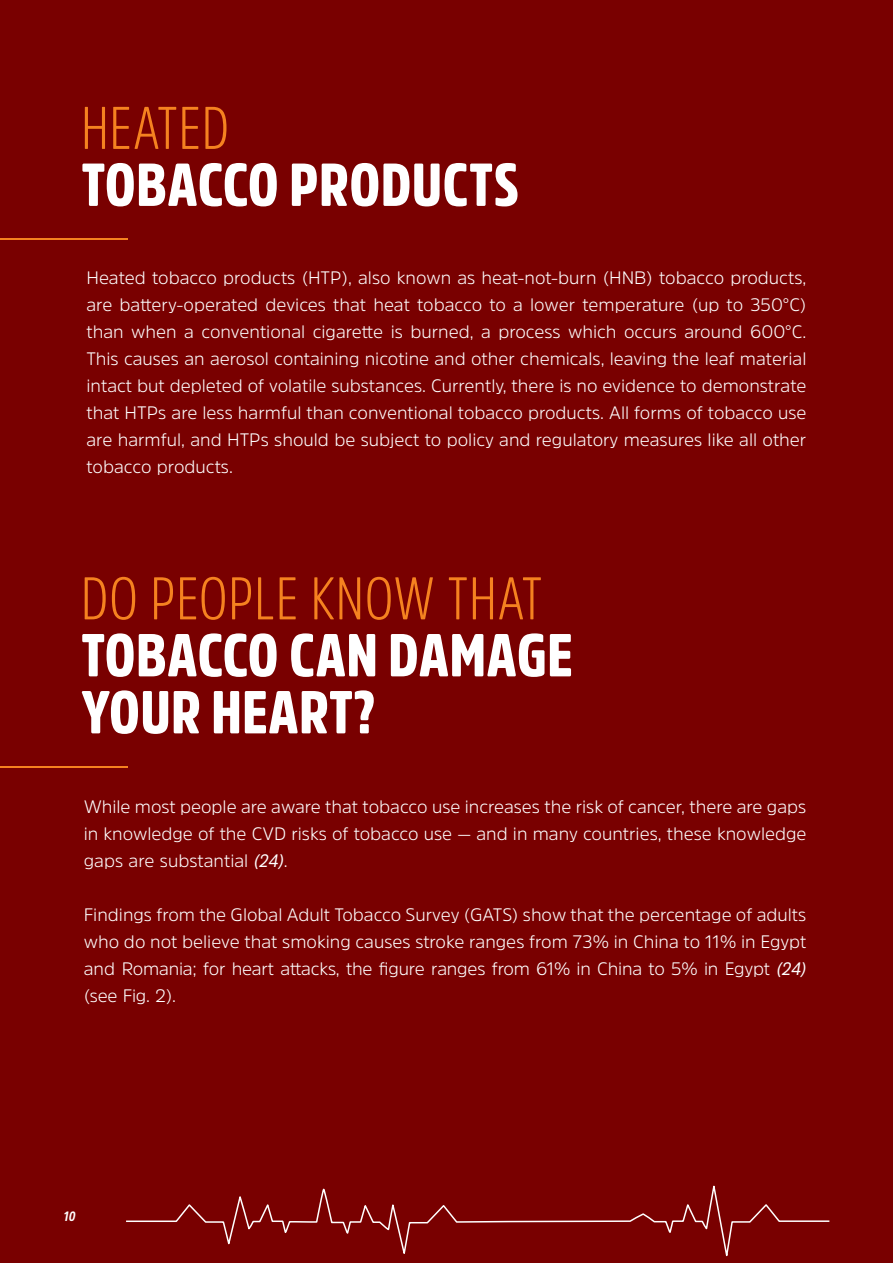
<style>
.page{position:relative;width:893px;height:1263px;background:#790000}
.page>*{position:absolute;margin:0;border:0;box-sizing:border-box;transform-origin:0 0}
.t1{font:900 60px/57px "Amsi Pro Cond";letter-spacing:.01em;color:#fff}
.t2{font:300 60px "Amsi Pro Cond";letter-spacing:.02em;color:#f58220}
.t3{font:300 18px/27px "Amsi Pro";color:#fff;text-align:justify}
.t4{font:italic 700 13.5px "Amsi Pro Cond";color:#fff}
.s1{font-family:"Amsi Pro Narw";font-weight:400;font-style:italic}
</style>
<div class="page">
<hr style="left:0;top:766px;width:128px;height:2px;background:#f58220">
<hr style="left:0;top:238px;width:128px;height:1px;background:#f58220">
<svg style="left:126px;top:1185px;width:704px;height:72px"></svg>
<h1 class="t2" style="left:81px;top:87px;width:149px">HEATED</h1>
<h1 class="t1" style="left:81px;top:155px;width:439px">TOBACCO PRODUCTS</h1>
<p class="t3" style="left:87px;top:264px;width:721px">Heated tobacco products (HTP), also known as heat-not-burn (HNB) tobacco products, are battery-operated devices that heat tobacco to a lower temperature (up to 350°C) than when a conventional cigarette is burned, a process which occurs around 600°C.<br>This causes an aerosol containing nicotine and other chemicals, leaving the leaf material intact but depleted of volatile substances. Currently, there is no evidence to demonstrate that HTPs are less harmful than conventional tobacco products. All forms of tobacco use are harmful, and HTPs should be subject to policy and regulatory measures like all other tobacco products.</p>
<h1 class="t2" style="left:81px;top:557px;width:463px">DO PEOPLE KNOW THAT</h1>
<h1 class="t1" style="left:81px;top:625px;width:493px">TOBACCO CAN DAMAGE<br>YOUR HEART?</h1>
<p class="t3" style="left:84px;top:793px;width:724px">While most people are aware that tobacco use increases the risk of cancer, there are gaps in knowledge of the CVD risks of tobacco use — and in many countries, these knowledge gaps are substantial <span class="s1">(24)</span>.</p>
<p class="t3" style="left:84px;top:901px;width:724px">Findings from the Global Adult Tobacco Survey (GATS) show that the percentage of adults who do not believe that smoking causes stroke ranges from 73% in China to 11% in Egypt and Romania; for heart attacks, the figure ranges from 61% in China to 5% in Egypt <span class="s1">(24) </span>(see Fig. 2).</p>
<p class="t4" style="left:64px;top:1207px;width:13px">10</p>
</div>
